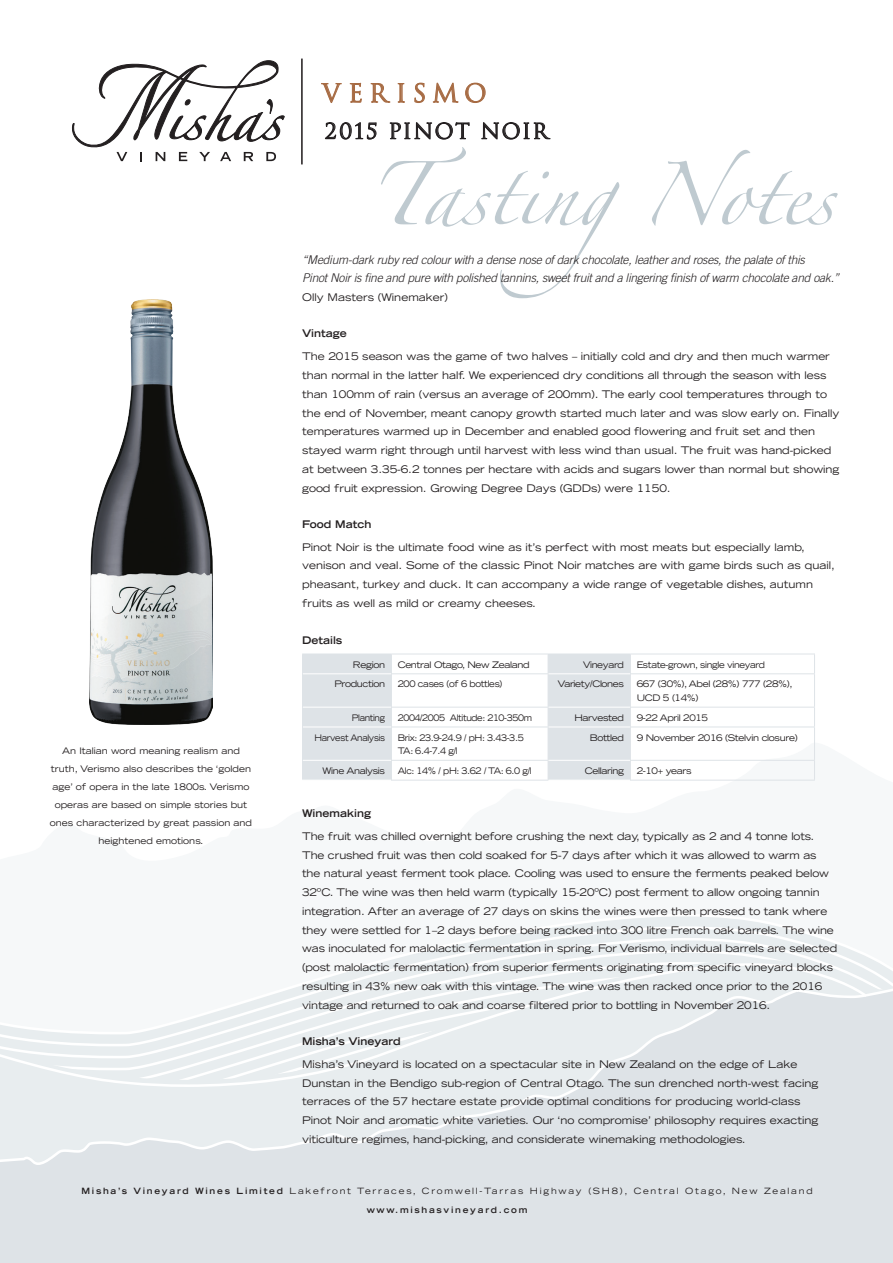
<style>
.page{position:relative;width:893px;height:1263px;background:#fff}
.page>*{position:absolute;margin:0;border:0;box-sizing:border-box;transform-origin:0 0}
.t1{font:56.7px "Zapfino";color:#bfcad0}
.t2{font:24.75px "Trajan";letter-spacing:.24em;color:#a76b43}
.t3{font:21px "Trajan";letter-spacing:.065em;color:#231f20}
.t4{font:italic 300 12px/18.8px "Trade Gothic";letter-spacing:-.02em;color:#231f20}
.t5{font:expanded 10.5px/18.8px "Trade Gothic LH";letter-spacing:-.005em;color:#231f20}
.t6{font:700 expanded 10.5px "Trade Gothic LH";color:#231f20}
.t7{font:expanded 9px/13.5px "Trade Gothic LH";letter-spacing:-.04em;color:#231f20}
.t8{font:expanded 9px/18px "Trade Gothic LH";color:#231f20;text-align:center}
.t9{font:expanded 9px/13.5px "Trade Gothic LH";letter-spacing:-.04em;color:#231f20;scale:.93 1}
.t10{font:expanded 9px "Trade Gothic LH";letter-spacing:-.04em;color:#231f20;scale:.95 1}
.t11{font:expanded 9px "Trade Gothic LH";letter-spacing:-.04em;color:#231f20;scale:.92 1}
.t12{font:expanded 9px "Trade Gothic LH";letter-spacing:-.04em;color:#231f20;scale:.9 1}
.t13{font:expanded 8.7px/18.9px "Trade Gothic LH";letter-spacing:.2em;color:#231f20;text-align:center}
.s1{font-weight:700}
</style>
<div class="page">
<div style="left:0;top:1165px;width:893px;height:98px;background:#dee3e7"></div>
<svg style="left:0;top:1096px;width:893px;height:69px;background:#e2e7ea"></svg>
<svg style="left:566px;top:916px;width:208px;height:10px;fill:#e8edef"></svg>
<svg style="left:493px;top:926px;width:325px;height:12px;fill:#e8edef"></svg>
<svg style="left:434px;top:938px;width:417px;height:12px;fill:#e8edef"></svg>
<svg style="left:384px;top:950px;width:493px;height:12px;fill:#e8edef"></svg>
<svg style="left:0;top:998px;width:893px;height:98px;background:#e3e8eb"></svg>
<svg style="left:0;top:963px;width:867px;height:124px;fill:#e8edef"></svg>
<img style="left:90px;top:299px;width:122px;height:425px">
<hr style="left:301px;top:59px;width:2px;height:105px;background:#231f20">
<svg style="left:325px;top:122px;width:51px;height:17px"></svg>
<svg style="left:390px;top:122px;width:79px;height:17px"></svg>
<svg style="left:481px;top:122px;width:69px;height:17px"></svg>
<svg style="left:321px;top:83px;width:21px;height:20px"></svg>
<svg style="left:350px;top:83px;width:11px;height:20px"></svg>
<svg style="left:371px;top:83px;width:19px;height:19px"></svg>
<svg style="left:398px;top:83px;width:7px;height:19px"></svg>
<svg style="left:415px;top:83px;width:10px;height:20px"></svg>
<svg style="left:433px;top:82px;width:25px;height:21px"></svg>
<svg style="left:465px;top:83px;width:20px;height:20px"></svg>
<svg style="left:72px;top:60px;width:213px;height:101px"></svg>
<hr style="left:630px;top:654px;width:185px;height:1px;background:#dee3e7">
<svg style="left:814px;top:655px;width:1px;height:18px"></svg>
<hr style="left:630px;top:673px;width:185px;height:1px;background:#dee3e7">
<hr style="left:814px;top:674px;width:1px;height:33px;background:#dee3e7">
<hr style="left:630px;top:707px;width:185px;height:1px;background:#dee3e7">
<svg style="left:814px;top:708px;width:1px;height:18px"></svg>
<hr style="left:630px;top:726px;width:185px;height:1px;background:#dee3e7">
<hr style="left:814px;top:727px;width:1px;height:33px;background:#dee3e7">
<hr style="left:630px;top:760px;width:185px;height:1px;background:#dee3e7">
<svg style="left:302px;top:654px;width:329px;height:126px"></svg>
<svg style="left:814px;top:761px;width:1px;height:19px"></svg>
<hr style="left:391px;top:780px;width:157px;height:1px;background:#dee3e7">
<hr style="left:630px;top:780px;width:185px;height:1px;background:#dee3e7">
<hr style="left:548px;top:673px;width:82px;height:1px;background:#fff">
<hr style="left:548px;top:707px;width:82px;height:1px;background:#fff">
<hr style="left:548px;top:726px;width:82px;height:1px;background:#fff">
<hr style="left:548px;top:760px;width:82px;height:1px;background:#fff">
<hr style="left:303px;top:673px;width:88px;height:1px;background:#fff">
<hr style="left:303px;top:707px;width:88px;height:1px;background:#fff">
<hr style="left:303px;top:726px;width:88px;height:1px;background:#fff">
<hr style="left:303px;top:760px;width:88px;height:1px;background:#fff">
<h2 class="t2" style="left:322px;top:78px;width:166px">VERISMO</h2>
<p class="t8" style="left:50px;top:741px;width:204px">An Italian word meaning realism and truth, Verismo also describes the ‘golden age’ of opera in the late 1800s. Verismo operas are based on simple stories but ones characterized by great passion and heightened emotions.</p>
<h3 class="t3" style="left:325px;top:118px;width:225px">2015 PINOT NOIR</h3>
<h1 class="t1" style="left:369px;top:171px;width:467px">TastingNotes</h1>
<p class="t4" style="left:302px;top:250px;width:539px">“Medium-dark ruby red colour with a dense nose of dark chocolate, leather and roses, the palate of this<br>Pinot Noir is fine and pure with polished tannins, sweet fruit and a lingering finish of warm chocolate and oak.”</p>
<p class="t5" style="left:302px;top:288px;width:147px">Olly Masters (Winemaker)</p>
<p class="t6" style="left:302px;top:326px;width:46px">Vintage</p>
<p class="t5" style="left:302px;top:347px;width:539px">The 2015 season was the game of two halves – initially cold and dry and then much warmer than normal in the latter half. We experienced dry conditions all through the season with less than 100mm of rain (versus an average of 200mm). The early cool temperatures through to the end of November, meant canopy growth started much later and was slow early on. Finally temperatures warmed up in December and enabled good flowering and fruit set and then stayed warm right through until harvest with less wind than usual. The fruit was hand-picked at between 3.35-6.2 tonnes per hectare with acids and sugars lower than normal but showing good fruit expression. Growing Degree Days (GDDs) were 1150.</p>
<p class="t6" style="left:302px;top:517px;width:71px">Food Match</p>
<p class="t5" style="left:302px;top:537px;width:534px">Pinot Noir is the ultimate food wine as it’s perfect with most meats but especially lamb, venison and veal. Some of the classic Pinot Noir matches are with game birds such as quail, pheasant, turkey and duck. It can accompany a wide range of vegetable dishes, autumn fruits as well as mild or creamy cheeses.</p>
<p class="t6" style="left:302px;top:633px;width:42px">Details</p>
<p class="t7" style="left:353px;top:657px;width:34px">Region</p>
<p class="t7" style="left:398px;top:657px;width:133px">Central Otago, New Zealand</p>
<p class="t7" style="left:583px;top:657px;width:43px">Vineyard</p>
<p class="t10" style="left:637px;top:658px;width:137px">Estate-grown, single vineyard</p>
<p class="t7" style="left:334px;top:677px;width:52px">Production</p>
<p class="t10" style="left:398px;top:678px;width:112px">200 cases (of 6 bottles)</p>
<p class="t7" style="left:558px;top:677px;width:68px">Variety/Clones</p>
<p class="t7" style="left:637px;top:677px;width:158px">667 (30%), Abel (28%) 777 (28%),<br>UCD 5 (14%)</p>
<p class="t12" style="left:352px;top:711px;width:38px">Planting</p>
<p class="t11" style="left:398px;top:711px;width:147px">2004/2005 Altitude: 210-350m</p>
<p class="t7" style="left:574px;top:710px;width:51px">Harvested</p>
<p class="t7" style="left:637px;top:710px;width:73px">9-22 April 2015</p>
<p class="t12" style="left:315px;top:731px;width:80px">Harvest Analysis</p>
<p class="t9" style="left:398px;top:730px;width:137px">Brix: 23.9-24.9 / pH: 3.43-3.5<br>TA: 6.4-7.4 g/l</p>
<p class="t7" style="left:590px;top:730px;width:36px">Bottled</p>
<p class="t7" style="left:637px;top:730px;width:162px">9 November 2016 (Stelvin closure)</p>
<p class="t7" style="left:323px;top:764px;width:64px">Wine Analysis</p>
<p class="t9" style="left:398px;top:764px;width:146px">Alc: 14% / pH: 3.62 / TA: 6.0 g/l</p>
<p class="t7" style="left:585px;top:764px;width:41px">Cellaring</p>
<p class="t7" style="left:637px;top:764px;width:57px">2-10+ years</p>
<p class="t6" style="left:302px;top:806px;width:70px">Winemaking</p>
<p class="t5" style="left:302px;top:826px;width:537px">The fruit was chilled overnight before crushing the next day, typically as 2 and 4 tonne lots.<br>The crushed fruit was then cold soaked for 5-7 days after which it was allowed to warm as the natural yeast ferment took place. Cooling was used to ensure the ferments peaked below 32ºC. The wine was then held warm (typically 15-20ºC) post ferment to allow ongoing tannin integration. After an average of 27 days on skins the wines were then pressed to tank where they were settled for 1–2 days before being racked into 300 litre French oak barrels. The wine was inoculated for malolactic fermentation in spring. For Verismo, individual barrels are selected (post malolactic fermentation) from superior ferments originating from specific vineyard blocks resulting in 43% new oak with this vintage. The wine was then racked once prior to the 2016 vintage and returned to oak and coarse filtered prior to bottling in November 2016.</p>
<p class="t6" style="left:302px;top:1034px;width:100px">Misha’s Vineyard</p>
<p class="t5" style="left:302px;top:1054px;width:518px">Misha’s Vineyard is located on a spectacular site in New Zealand on the edge of Lake Dunstan in the Bendigo sub-region of Central Otago. The sun drenched north-west facing terraces of the 57 hectare estate provide optimal conditions for producing world-class Pinot Noir and aromatic white varieties. Our ‘no compromise’ philosophy requires exacting viticulture regimes, hand-picking, and considerate winemaking methodologies.</p>
<p class="t13" style="left:82px;top:1181px;width:732px"><span class="s1">Misha’s Vineyard Wines Limited</span> Lakefront Terraces, Cromwell-Tarras Highway (SH8), Central Otago, New Zealand <span class="s1">www.mishasvineyard.com</span></p>
</div>
